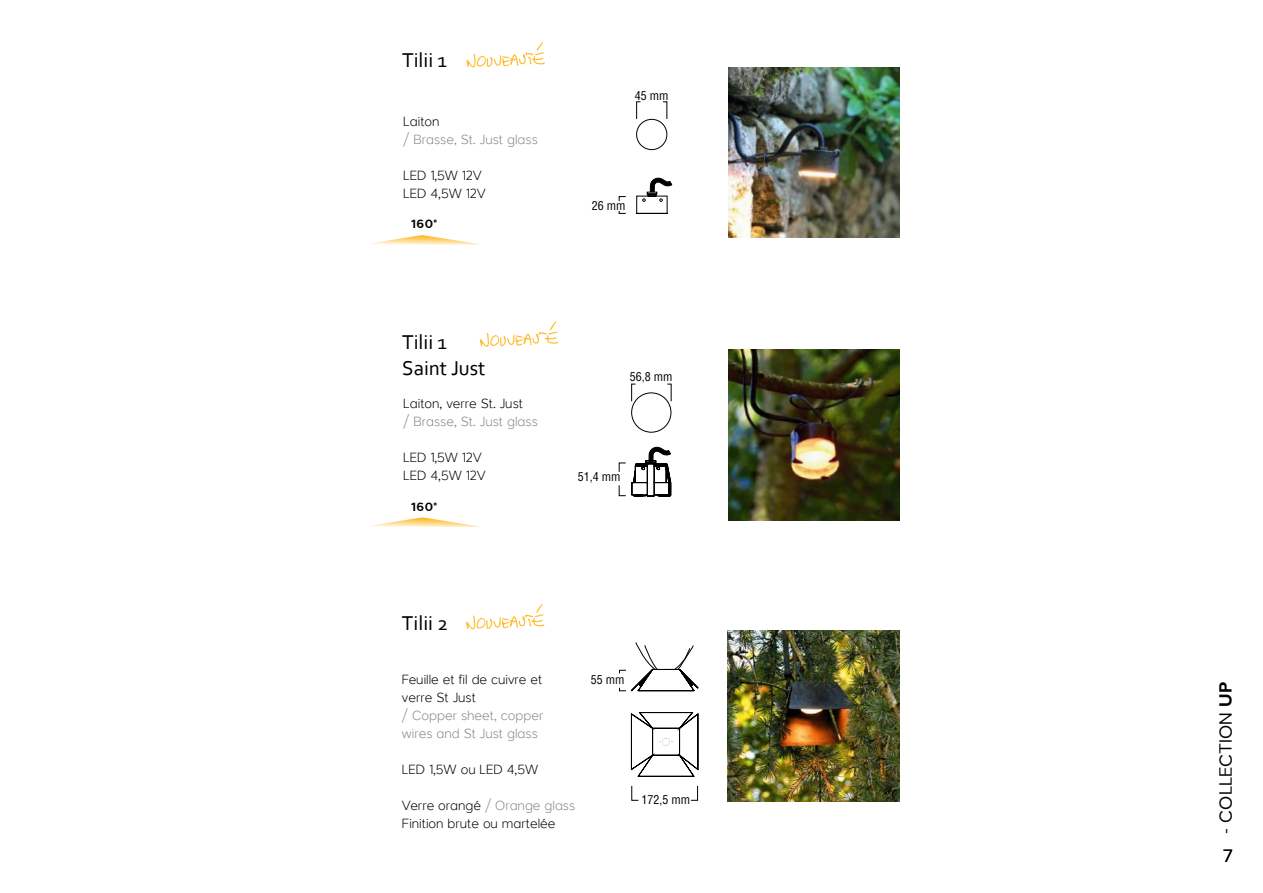
<style>
.page{position:relative;width:1263px;height:893px;background:#fff}
.page>*{position:absolute;margin:0;border:0;box-sizing:border-box;transform-origin:0 0}
.t1{font:21px/25.2px "Corbel";color:#000}
.t2{font:18px "Larke Neue";color:#000}
.t3{font:100 13.5px/18px "Larke Neue";color:#000}
.t4{font:100 13.5px/18px "Larke Neue";color:#878787}
.t5{font:condensed 12px "Helvetica LT Std";color:#000}
.t6{font:700 12px "Larke Neue";letter-spacing:.05em;color:#000}
.s1{color:#878787}
.s2{font-weight:700}
</style>
<div class="page">
<img style="left:728px;top:67px;width:171px;height:171px">
<svg style="left:369px;top:235px;width:112px;height:10px"></svg>
<div style="left:636px;top:119px;width:31px;height:31px;border:1px solid #000;border-radius:50%"></div>
<svg style="left:636px;top:101px;width:5px;height:18px"></svg>
<svg style="left:663px;top:101px;width:5px;height:18px"></svg>
<svg style="left:618px;top:196px;width:8px;height:18px"></svg>
<svg style="left:636px;top:178px;width:36px;height:36px"></svg>
<div style="left:592px;top:201px;width:35px;height:9px;background:#fff"></div>
<svg style="left:466px;top:42px;width:79px;height:26px"></svg>
<img style="left:728px;top:349px;width:171px;height:171px">
<svg style="left:369px;top:517px;width:112px;height:10px"></svg>
<div style="left:631px;top:392px;width:40px;height:41px;border:1px solid #000;border-radius:50%"></div>
<svg style="left:631px;top:383px;width:5px;height:19px"></svg>
<svg style="left:666px;top:383px;width:6px;height:19px"></svg>
<svg style="left:480px;top:321px;width:78px;height:26px"></svg>
<svg style="left:466px;top:604px;width:78px;height:26px"></svg>
<img style="left:728px;top:630px;width:171px;height:171px">
<svg style="left:631px;top:712px;width:67px;height:65px"></svg>
<svg style="left:631px;top:785px;width:8px;height:16px"></svg>
<svg style="left:690px;top:785px;width:8px;height:16px"></svg>
<svg style="left:619px;top:642px;width:79px;height:50px"></svg>
<svg style="left:618px;top:447px;width:54px;height:50px"></svg>
<h1 class="t1" style="left:402px;top:47px;width:46px">Tilii 1</h1>
<p class="t3" style="left:403px;top:112px;width:38px">Laiton</p>
<p class="t4" style="left:403px;top:130px;width:136px">/ Brasse, St. Just glass</p>
<p class="t3" style="left:403px;top:166px;width:84px">LED 1,5W 12V<br>LED 4,5W 12V</p>
<p class="t6" style="left:411px;top:217px;width:28px">160°</p>
<p class="t5" style="left:635px;top:88px;width:35px">45 mm</p>
<p class="t5" style="left:592px;top:198px;width:35px">26 mm</p>
<h1 class="t1" style="left:402px;top:329px;width:85px">Tilii 1<br>Saint Just</h1>
<p class="t3" style="left:403px;top:395px;width:121px">Laiton, verre St. Just</p>
<p class="t4" style="left:403px;top:413px;width:136px">/ Brasse, St. Just glass</p>
<p class="t3" style="left:403px;top:449px;width:84px">LED 1,5W 12V<br>LED 4,5W 12V</p>
<p class="t6" style="left:411px;top:499px;width:28px">160°</p>
<p class="t5" style="left:630px;top:369px;width:44px">56,8 mm</p>
<p class="t5" style="left:578px;top:469px;width:44px">51,4 mm</p>
<h1 class="t1" style="left:402px;top:610px;width:48px">Tilii 2</h1>
<p class="t3" style="left:402px;top:670px;width:142px">Feuille et fil de cuivre et verre St Just</p>
<p class="t4" style="left:402px;top:706px;width:143px">/ Copper sheet, copper wires and St Just glass</p>
<p class="t3" style="left:402px;top:760px;width:138px">LED 1,5W ou LED 4,5W</p>
<p class="t3" style="left:402px;top:796px;width:175px">Verre orangé <span class="s1">/ Orange glass<br></span>Finition brute ou martelée</p>
<p class="t5" style="left:642px;top:792px;width:50px">172,5 mm</p>
<p class="t5" style="left:591px;top:672px;width:35px">55 mm</p>
<h2 class="t2" style="left:1214px;top:834px;width:154px;rotate:-90deg">- COLLECTION <span class="s2">UP</span></h2>
<h2 class="t2" style="left:1223px;top:844px;width:12px">7</h2>
</div>
